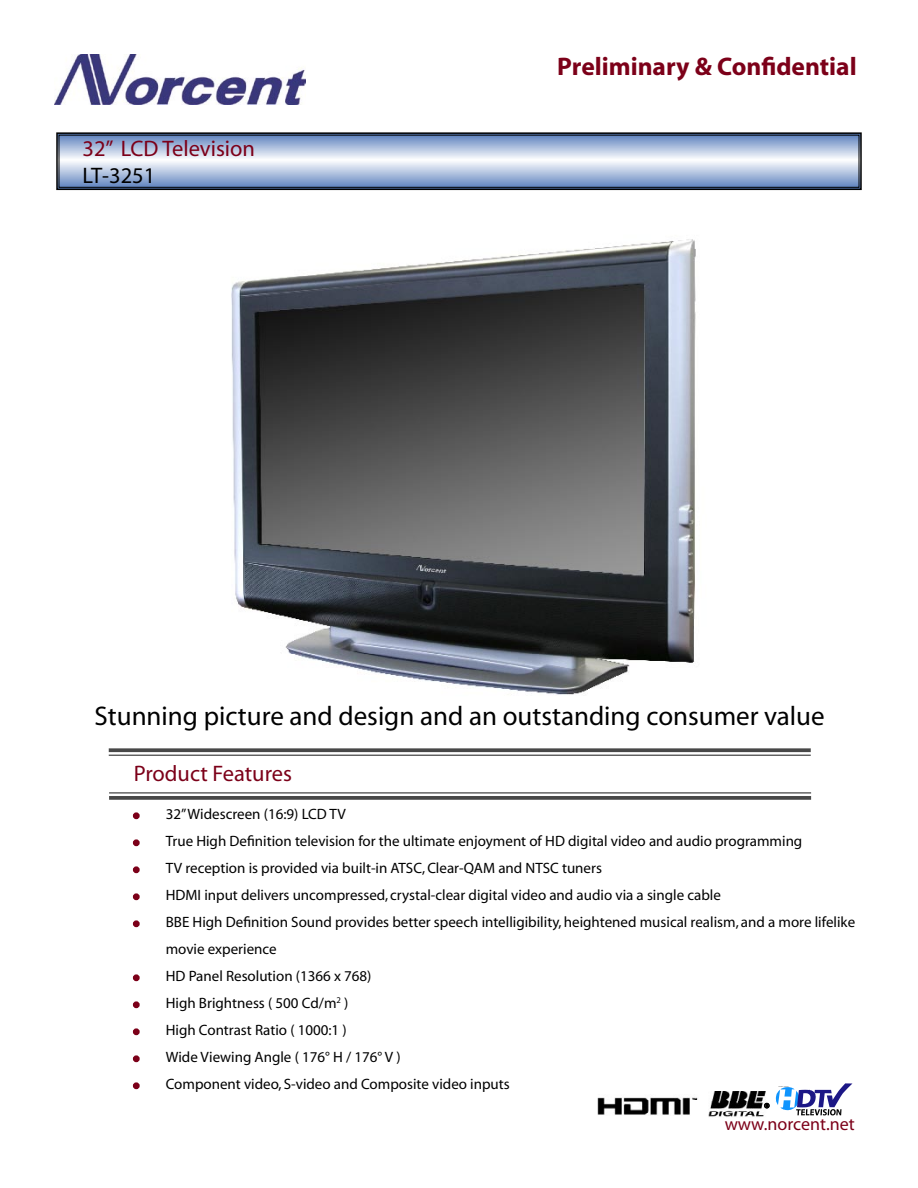
<style>
.page{position:relative;width:918px;height:1188px;background:#fff}
.page>*{position:absolute;margin:0;border:0;box-sizing:border-box;transform-origin:0 0}
.t1{font:27px "Myriad";color:#000}
.t2{font:700 25.5px "Myriad";color:#7c0019}
.t3{font:22.5px "Myriad";color:#7c0019}
.t4{font:22.5px "Myriad";color:#000}
.t5{font:18px "Myriad";color:#7c0019}
.t6{font:15px/27px "Myriad";color:#000}
</style>
<div class="page">
<svg style="left:56px;top:132px;width:806px;height:59px;background:#a7b7d1"></svg>
<div style="left:59px;top:135px;width:800px;height:53px;border:1px solid #000"></div>
<img style="left:54px;top:55px;width:251px;height:50px">
<img style="left:231px;top:239px;width:465px;height:456px">
<hr style="left:109px;top:792px;width:702px;height:2px;background:#484848">
<svg style="left:109px;top:796px;width:702px;height:4px;background:#535353"></svg>
<svg style="left:109px;top:748px;width:702px;height:4px;background:#585858"></svg>
<hr style="left:109px;top:755px;width:702px;height:1px;background:#484848">
<div style="left:133px;top:812px;width:7px;height:7px;border:3px solid #7c0019;border-radius:50%"></div>
<div style="left:133px;top:839px;width:7px;height:7px;border:3px solid #7c0019;border-radius:50%"></div>
<div style="left:133px;top:866px;width:7px;height:7px;border:3px solid #7c0019;border-radius:50%"></div>
<div style="left:133px;top:893px;width:7px;height:7px;border:3px solid #7c0019;border-radius:50%"></div>
<div style="left:133px;top:920px;width:7px;height:7px;border:3px solid #7c0019;border-radius:50%"></div>
<div style="left:133px;top:974px;width:7px;height:7px;border:3px solid #7c0019;border-radius:50%"></div>
<div style="left:133px;top:1001px;width:7px;height:7px;border:3px solid #7c0019;border-radius:50%"></div>
<div style="left:133px;top:1028px;width:7px;height:7px;border:3px solid #7c0019;border-radius:50%"></div>
<div style="left:133px;top:1055px;width:7px;height:7px;border:3px solid #7c0019;border-radius:50%"></div>
<div style="left:133px;top:1082px;width:7px;height:7px;border:3px solid #7c0019;border-radius:50%"></div>
<svg style="left:776px;top:1083px;width:76px;height:32px"></svg>
<img style="left:597px;top:1097px;width:101px;height:18px">
<img style="left:709px;top:1091px;width:61px;height:26px">
<svg style="left:709px;top:1103px;width:60px;height:13px"></svg>
<p class="t3" style="left:82px;top:137px;width:174px">32” LCD Television</p>
<p class="t4" style="left:82px;top:164px;width:74px">LT-3251</p>
<p class="t2" style="left:557px;top:53px;width:301px">Preliminary &amp; Confidential</p>
<p class="t1" style="left:95px;top:702px;width:732px">Stunning picture and design and an outstanding consumer value</p>
<p class="t3" style="left:134px;top:762px;width:160px">Product Features</p>
<p class="t6" style="left:166px;top:802px;width:182px">32” Widescreen (16:9) LCD TV</p>
<p class="t6" style="left:166px;top:829px;width:638px">True High Definition television for the ultimate enjoyment of HD digital video and audio programming</p>
<p class="t6" style="left:166px;top:856px;width:438px">TV reception is provided via built-in ATSC, Clear-QAM and NTSC tuners</p>
<p class="t6" style="left:166px;top:883px;width:557px">HDMI input delivers uncompressed, crystal-clear digital video and audio via a single cable</p>
<p class="t6" style="left:166px;top:910px;width:691px">BBE High Definition Sound provides better speech intelligibility, heightened musical realism, and a more lifelike movie experience</p>
<p class="t6" style="left:166px;top:964px;width:207px">HD Panel Resolution (1366 x 768)</p>
<p class="t6" style="left:166px;top:991px;width:184px">High Brightness ( 500 Cd/m<sup>2</sup> )</p>
<p class="t6" style="left:166px;top:1018px;width:183px">High Contrast Ratio ( 1000:1 )</p>
<p class="t6" style="left:166px;top:1045px;width:236px">Wide Viewing Angle ( 176° H / 176° V )</p>
<p class="t6" style="left:166px;top:1072px;width:346px">Component video, S-video and Composite video inputs</p>
<p class="t5" style="left:725px;top:1115px;width:131px">www.norcent.net</p>
</div>
